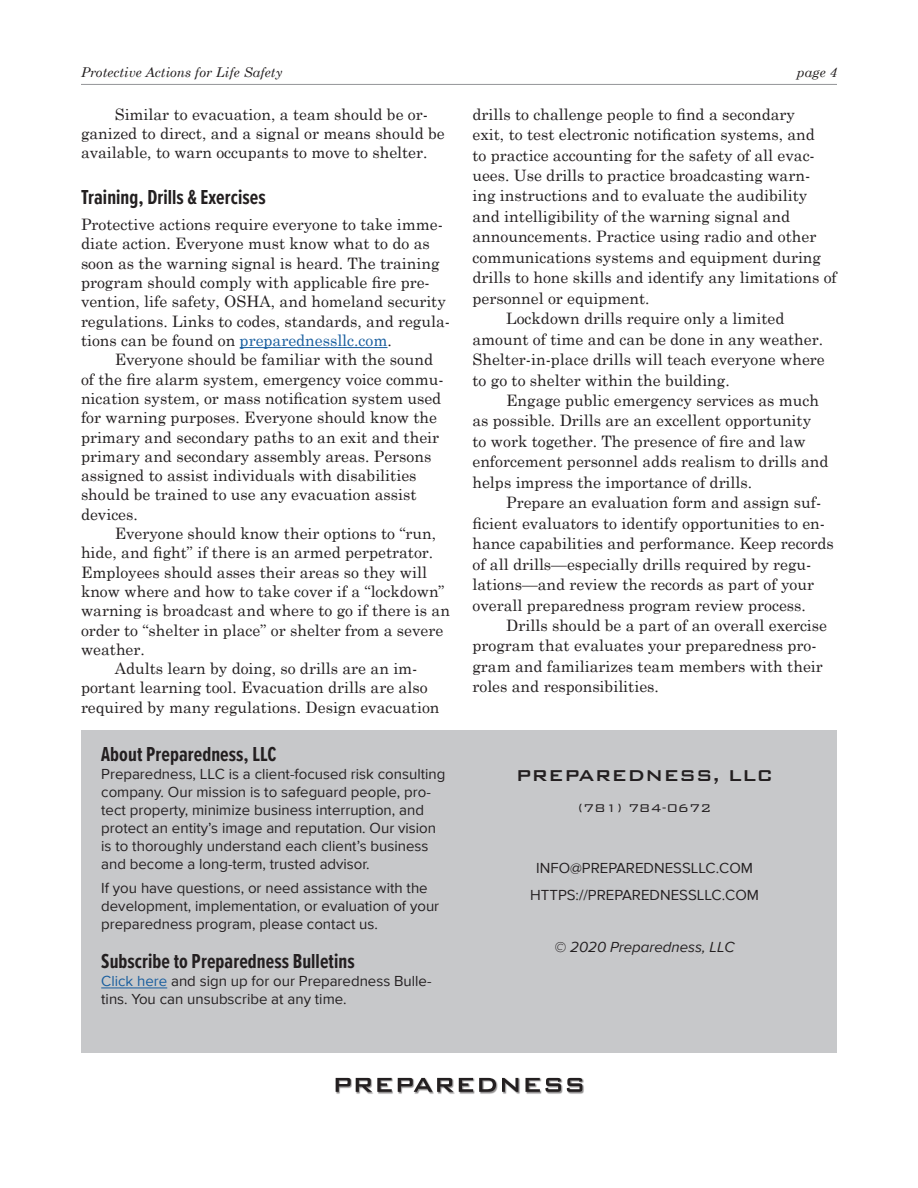
<style>
.page{position:relative;width:918px;height:1188px;background:#fff}
.page>*{position:absolute;margin:0;border:0;box-sizing:border-box;transform-origin:0 0}
.Footer_-_Headings{font:700 21px "Proxima Nova Ex Cn";letter-spacing:.005em;color:#231f20}
.Heading_1{font:700 21px "Proxima Nova Ex Cn";letter-spacing:.005em;color:#231f20}
.Footer_-_Preparednes{font:500 21px "Bank Gothic BT";color:#231f20}
._1st_Paragraph_Sente{font:15.75px/19.4px "Century Schoolbook";color:#231f20}
.Footer_-_About_Text{font:15px/18px "Proxima Nova";color:#231f20}
.Footer_-_Hyperlinks{font:15px/27px "Proxima Nova";color:#231f20;text-align:center}
.Footer_-_Copyright{font:italic 15px "Proxima Nova";color:#231f20}
.Footer_-_Preparednes-2{font:300 15px "Bank Gothic BT";color:#231f20}
.t1{font:italic 13.5px "Century Schoolbook";color:#231f20}
.s1{color:#175d9e}
</style>
<div class="page">
<img style="left:335px;top:1077px;width:249px;height:17px">
<svg style="left:336px;top:1078px;width:56px;height:14px"></svg>
<svg style="left:398px;top:1078px;width:75px;height:14px"></svg>
<svg style="left:479px;top:1078px;width:17px;height:14px"></svg>
<svg style="left:502px;top:1078px;width:16px;height:14px"></svg>
<svg style="left:525px;top:1078px;width:36px;height:14px"></svg>
<svg style="left:567px;top:1078px;width:15px;height:14px"></svg>
<hr style="left:81px;top:84px;width:756px;height:1px;background:#939598">
<hr style="left:240px;top:347px;width:148px;height:1px;background:#175d9e">
<div style="left:81px;top:730px;width:756px;height:323px;background:#c7c8ca"></div>
<hr style="left:101px;top:988px;width:66px;height:1px;background:#175d9e">
<p class="t1" style="left:81px;top:62px;width:203px">Protective Actions for Life Safety</p>
<p class="t1" style="left:797px;top:62px;width:42px">page 4</p>
<p class="_1st_Paragraph_Sente" style="left:81px;top:103px;width:365px;text-indent:34px">Similar to evacuation, a team should be or&shy;ganized to direct, and a signal or means should be available, to warn occupants to move to shelter.</p>
<p class="Heading_1" style="left:81px;top:182px;width:186px">Training, Drills &amp; Exercises</p>
<p class="_1st_Paragraph_Sente" style="left:81px;top:213px;width:370px">Protective actions require everyone to take imme&shy;diate action. Everyone must know what to do as soon as the warning signal is heard. The training program should comply with applicable fire pre&shy;vention, life safety, OSHA, and homeland security regulations. Links to codes, standards, and regula&shy;tions can be found on <span class="s1">preparednessllc.com</span>.</p>
<p class="_1st_Paragraph_Sente" style="left:81px;top:349px;width:364px;text-indent:34px">Everyone should be familiar with the sound of the fire alarm system, emergency voice commu&shy;nication system, or mass notification system used for warning purposes. Everyone should know the primary and secondary paths to an exit and their primary and secondary assembly areas. Persons assigned to assist individuals with disabilities should be trained to use any evacuation assist devices.</p>
<p class="_1st_Paragraph_Sente" style="left:81px;top:522px;width:371px;text-indent:34px">Everyone should know their options to “run, hide, and fight” if there is an armed perpetrator.<br>Employees should asses their areas so they will know where and how to take cover if a “lockdown” warning is broadcast and where to go if there is an order to “shelter in place” or shelter from a severe weather.</p>
<p class="_1st_Paragraph_Sente" style="left:81px;top:657px;width:360px;text-indent:34px">Adults learn by doing, so drills are an im&shy;portant learning tool. Evacuation drills are also required by many regulations. Design evacuation</p>
<p class="_1st_Paragraph_Sente" style="left:472px;top:102px;width:366px;line-height:20.4px">drills to challenge people to find a secondary<br>exit, to test electronic notification systems, and<br>to practice accounting for the safety of all evac&shy;uees. Use drills to practice broadcasting warn&shy;ing instructions and to evaluate the audibility and intelligibility of the warning signal and announcements. Practice using radio and other communications systems and equipment during drills to hone skills and identify any limitations of personnel or equipment.</p>
<p class="_1st_Paragraph_Sente" style="left:472px;top:307px;width:354px;line-height:20.4px;text-indent:34px">Lockdown drills require only a limited amount of time and can be done in any weather.<br>Shelter-in-place drills will teach everyone where to go to shelter within the building.</p>
<p class="_1st_Paragraph_Sente" style="left:472px;top:389px;width:358px;line-height:20.4px;text-indent:34px">Engage public emergency services as much as possible. Drills are an excellent opportunity to work together. The presence of fire and law enforcement personnel adds realism to drills and helps impress the importance of drills.</p>
<p class="_1st_Paragraph_Sente" style="left:472px;top:491px;width:363px;line-height:20.4px;text-indent:34px">Prepare an evaluation form and assign suf&shy;ficient evaluators to identify opportunities to en&shy;hance capabilities and performance. Keep records of all drills—especially drills required by regu&shy;lations—and review the records as part of your overall preparedness program review process.</p>
<p class="_1st_Paragraph_Sente" style="left:472px;top:614px;width:356px;line-height:20.4px;text-indent:34px">Drills should be a part of an overall exercise program that evaluates your preparedness pro&shy;gram and familiarizes team members with their roles and responsibilities.</p>
<p class="Footer_-_Headings" style="left:101px;top:738px;width:177px">About Preparedness, LLC</p>
<p class="Footer_-_About_Text" style="left:101px;top:764px;width:346px">Preparedness, LLC is a client-focused risk consulting company. Our mission is to safeguard people, pro&shy;tect property, minimize business interruption, and protect an entity’s image and reputation. Our vision is to thoroughly understand each client’s business and become a long-term, trusted advisor.</p>
<p class="Footer_-_About_Text" style="left:101px;top:879px;width:339px">If you have questions, or need assistance with the development, implementation, or evaluation of your preparedness program, please contact us.</p>
<p class="Footer_-_Headings" style="left:101px;top:946px;width:255px">Subscribe to Preparedness Bulletins</p>
<p class="Footer_-_About_Text" style="left:101px;top:971px;width:332px"><span class="s1">Click here</span> and sign up for our Preparedness Bulle&shy;tins. You can unsubscribe at any time.</p>
<p class="Footer_-_Preparednes" style="left:516px;top:764px;width:259px">PREPAREDNESS, LLC</p>
<p class="Footer_-_Preparednes-2" style="left:578px;top:800px;width:135px">(781) 784-0672</p>
<p class="Footer_-_Hyperlinks" style="left:530px;top:854px;width:230px">INFO@PREPAREDNESSLLC.COM<br>HTTPS://PREPAREDNESSLLC.COM</p>
<p class="Footer_-_Copyright" style="left:555px;top:936px;width:181px">© 2020 Preparedness, LLC</p>
</div>
